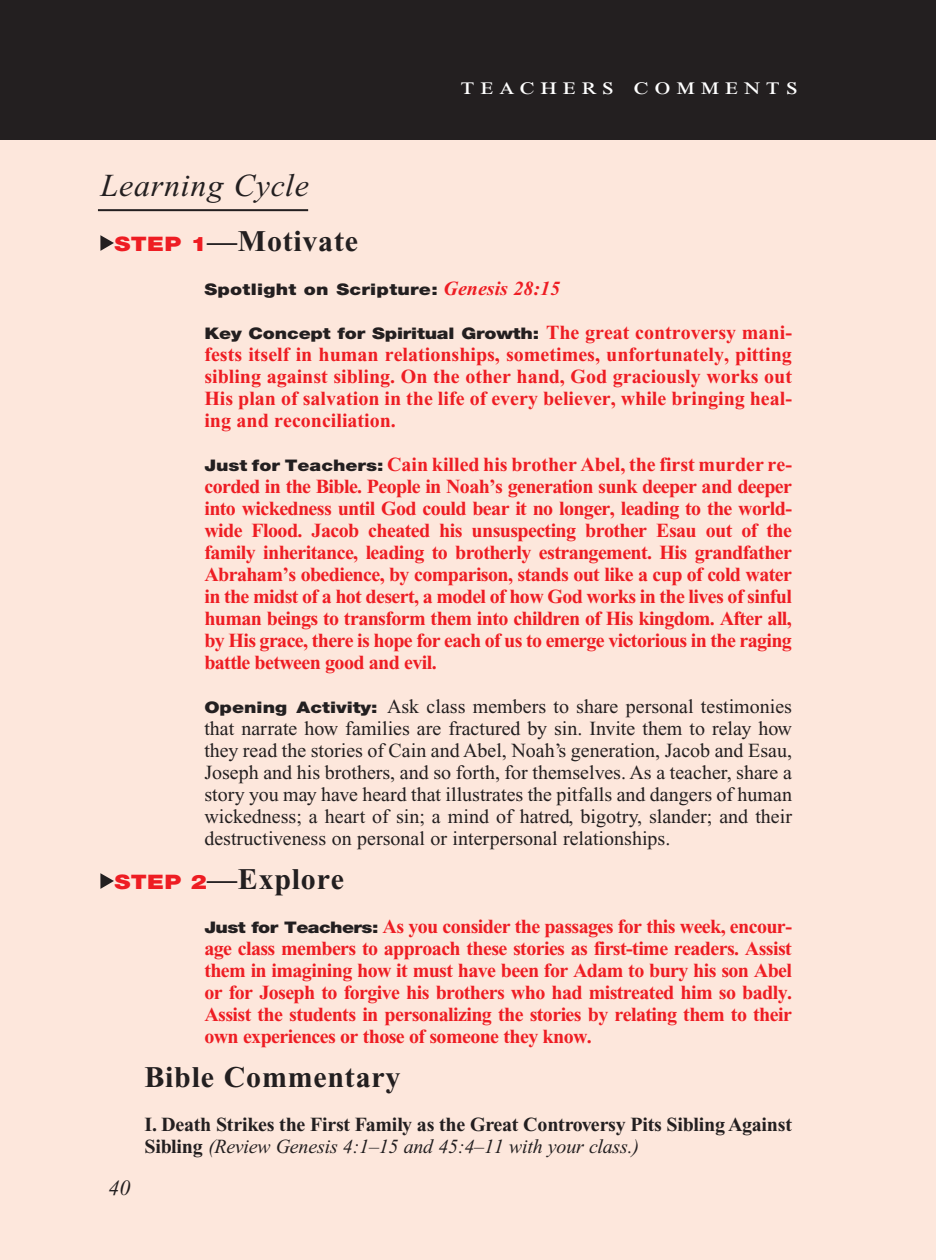
<style>
.page{position:relative;width:936px;height:1260px;background:#fff}
.page>*{position:absolute;margin:0;border:0;box-sizing:border-box;transform-origin:0 0}
.Main_Head_Teachers_C{font:italic 32px "Times New Roman PS Std";letter-spacing:.025em;color:#231f20}
.T_Aim_bodyXindent{font:700 30px "Times New Roman PS Std";letter-spacing:.025em;color:#231f20}
.T_Aim_hang_indent{font:700 30px "Times New Roman PS Std";letter-spacing:.025em;color:#231f20}
.Teachers_Comments_He{font:24px "Times New Roman PS Std";letter-spacing:.2em;color:#fff;scale:1.2 1}
.t1{font:italic 22px "Times New Roman PS Std";color:#231f20}
.First_Line_Space_Tea{font:700 20px/22px "Times New Roman PS Std";letter-spacing:-.03em;color:#ee1d23;text-align:justify}
.Objectives_Body_Text{font:20px/22px "Times New Roman PS Std";color:#231f20;text-align:justify}
.Objectives_Body_Text-2{font:700 20px/22px "Times New Roman PS Std";color:#ee1d23;text-align:justify}
.Roman_Numeral_Sub_He{font:700 20px/22px "Times New Roman PS Std";letter-spacing:-.01em;color:#231f20}
.Objectives_Body_Text-3{font:900 16px "Helvetica Neue LT Std";letter-spacing:-.01em;color:#231f20;scale:1.2 1}
.Objectives_Body_Text-4{font:900 16px "Helvetica Neue LT Std";letter-spacing:.015em;color:#231f20;scale:1.2 1}
.s1{font-family:"Helvetica Neue LT Std";font-weight:900;font-size:20px;color:#ee1d23}
.s2{font-family:"Times New Roman PS Std";font-weight:700;font-style:italic;font-size:20px;color:#ee1d23}
.s3{font-family:"Times New Roman PS Std";font-weight:700;font-size:20px;color:#ee1d23}
.s4{font-family:"Helvetica Neue LT Std";font-weight:900;font-size:16px;color:#231f20}
.s5{font-family:"Helvetica Neue LT Std";font-weight:900;font-size:16px}
.s6{font-weight:400;font-style:italic}
</style>
<div class="page">
<div style="left:0;top:136px;width:936px;height:1124px;background:#fde7dc"></div>
<svg style="left:100px;top:235px;width:14px;height:16px"></svg>
<svg style="left:100px;top:873px;width:14px;height:16px"></svg>
<hr style="left:98px;top:209px;width:210px;height:2px;background:#231f20">
<div style="left:0;top:0;width:936px;height:140px;background:#231f20"></div>
<p class="Teachers_Comments_He" style="left:461px;top:73px;width:283px">teachers comments</p>
<p class="Main_Head_Teachers_C" style="left:100px;top:169px;width:210px">Learning Cycle</p>
<p class="T_Aim_bodyXindent" style="left:114px;top:224px;width:245px"><span class="s1">STEP 1</span>—Motivate</p>
<p class="Objectives_Body_Text-4" style="left:204px;top:280px;width:298px">Spotlight on Scripture: <span class="s2">Genesis 28:15</span></p>
<p class="Objectives_Body_Text-3" style="left:204px;top:324px;width:491px">Key Concept for Spiritual Growth: <span class="s3">The great controversy mani-</span></p>
<p class="Objectives_Body_Text-2" style="left:204px;top:343px;width:589px">fests itself in human relationships, sometimes, unfortunately, pitting sibling against sibling. On the other hand, God graciously works out His plan of salvation in the life of every believer, while bringing heal&shy;ing and reconciliation.</p>
<p class="First_Line_Space_Tea" style="left:204px;top:453px;width:589px"><span class="s4">Just for Teachers:</span> Cain killed his brother Abel, the first murder re&shy;corded in the Bible. People in Noah’s generation sunk deeper and deeper into wickedness until God could bear it no longer, leading to the world&shy;wide Flood. Jacob cheated his unsuspecting brother Esau out of the family inheritance, leading to brotherly estrangement. His grandfather Abraham’s obedience, by comparison, stands out like a cup of cold water in the midst of a hot desert, a model of how God works in the lives of sinful human beings to transform them into children of His kingdom. After all, by His grace, there is hope for each of us to emerge victorious in the raging battle between good and evil.</p>
<p class="Objectives_Body_Text" style="left:204px;top:695px;width:589px"><span class="s5">Opening Activity:</span> Ask class members to share personal testimonies that narrate how families are fractured by sin. Invite them to relay how they read the stories of Cain and Abel, Noah’s generation, Jacob and Esau, Joseph and his brothers, and so forth, for themselves. As a teacher, share a story you may have heard that illustrates the pitfalls and dangers of human wickedness; a heart of sin; a mind of hatred, bigotry, slander; and their destructiveness on personal or interpersonal relationships.</p>
<p class="T_Aim_bodyXindent" style="left:114px;top:862px;width:231px"><span class="s1">STEP 2</span>—Explore</p>
<p class="First_Line_Space_Tea" style="left:204px;top:915px;width:589px"><span class="s4">Just for Teachers:</span> As you consider the passages for this week, encour&shy;age class members to approach these stories as first-time readers. Assist them in imagining how it must have been for Adam to bury his son Abel or for Joseph to forgive his brothers who had mistreated him so badly.<br>Assist the students in personalizing the stories by relating them to their own experiences or those of someone they know.</p>
<p class="T_Aim_hang_indent" style="left:144px;top:1060px;width:258px">Bible Commentary</p>
<p class="Roman_Numeral_Sub_He" style="left:144px;top:1113px;width:649px">I. Death Strikes the First Family as the Great Controversy Pits Sibling Against<br>Sibling <span class="s6">(Review Genesis 4:1–15 and 45:4–11 with your class.)</span></p>
<p class="t1" style="left:109px;top:1176px;width:23px">40</p>
</div>
